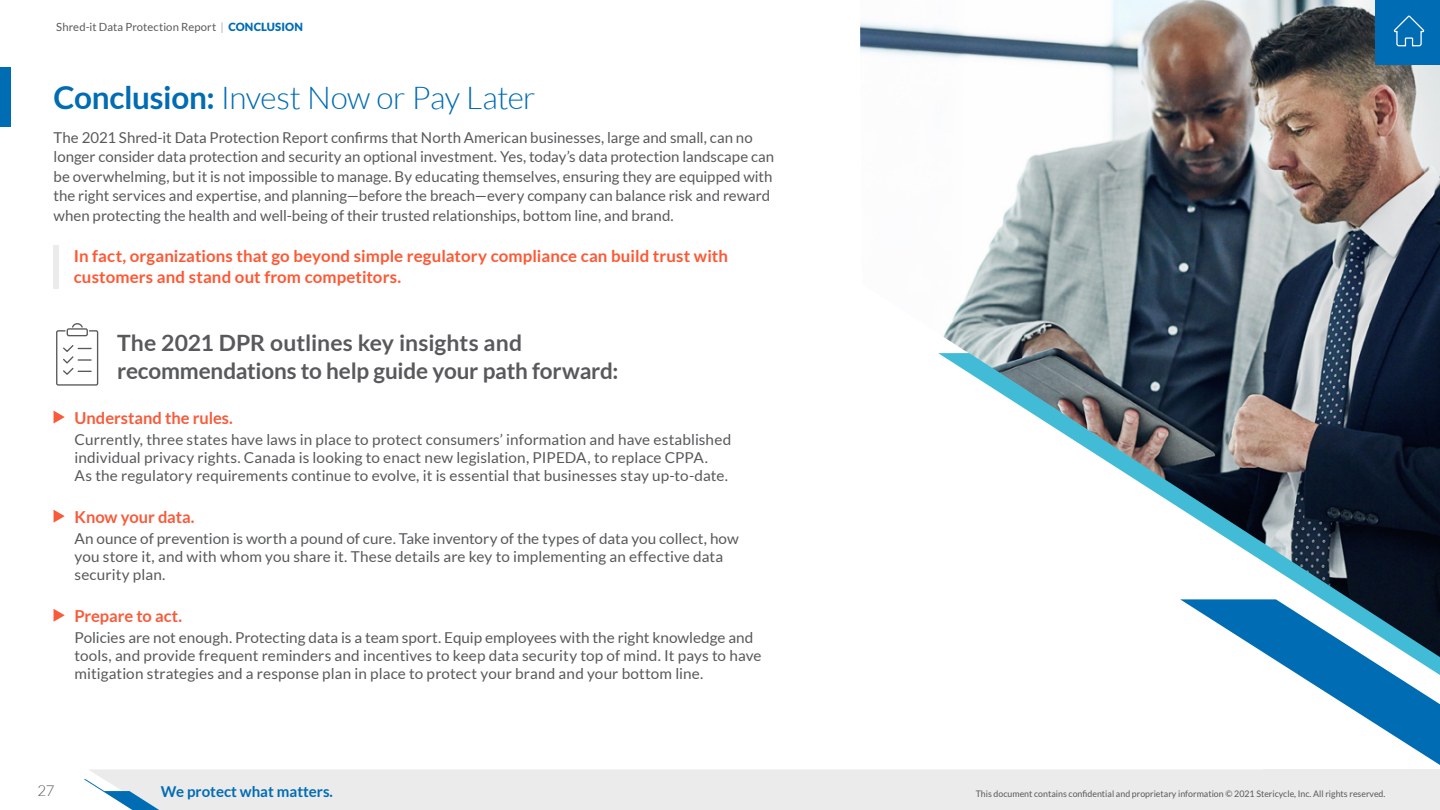
<style>
.page{position:relative;width:1440px;height:810px;background:#fff}
.page>*{position:absolute;margin:0;border:0;box-sizing:border-box;transform-origin:0 0}
.t1{font:300 31.5px "Lato";letter-spacing:-.015em;color:#006cb4}
.t2{font:700 22.5px/28.5px "Lato";letter-spacing:-.005em;color:#58595b}
.t3{font:700 16.5px/21px "Lato";letter-spacing:.01em;color:#ff5733}
.t4{font:700 16.5px "Lato";color:#f85b3a}
.t5{font:15px/18px "Lato";color:#58595b}
.t6{font:700 15px "Lato";color:#006cb4}
.t7{font:300 15px "Lato";color:#58595b}
.t8{font:11.25px "Lato";letter-spacing:.01em;color:#58595b}
.t9{font:9px "Lato";color:#58595b}
.s1{color:#acacad}
.s2{font-weight:900;color:#006cb4}
.s3{font-weight:700}
</style>
<div class="page">
<img style="left:860px;top:0;width:580px;height:353px">
<svg style="left:54px;top:411px;width:11px;height:13px"></svg>
<svg style="left:54px;top:510px;width:11px;height:13px"></svg>
<svg style="left:54px;top:609px;width:11px;height:13px"></svg>
<div style="left:90px;top:770px;width:1350px;height:40px;background:#ebebeb"></div>
<svg style="left:84px;top:779px;width:75px;height:31px"></svg>
<div style="left:0;top:67px;width:11px;height:60px;background:#006cb4"></div>
<div style="left:54px;top:245px;width:5px;height:43px;background:#ebebeb"></div>
<svg style="left:56px;top:323px;width:43px;height:63px"></svg>
<svg style="left:938px;top:353px;width:502px;height:246px"></svg>
<svg style="left:1180px;top:599px;width:260px;height:166px"></svg>
<div style="left:1375px;top:0;width:65px;height:65px;background:#006cb4"></div>
<svg style="left:1393px;top:15px;width:32px;height:32px"></svg>
<p class="t8" style="left:56px;top:20px;width:248px">Shred-it Data Protection Report <span class="s1">|</span> <span class="s2">CONCLUSION</span></p>
<h1 class="t1" style="left:54px;top:81px;width:484px"><span class="s3">Conclusion:</span> Invest Now or Pay Later</h1>
<p class="t5" style="left:54px;top:127px;width:722px;line-height:19.5px">The 2021 Shred-it Data Protection Report confirms that North American businesses, large and small, can no longer consider data protection and security an optional investment. Yes, today’s data protection landscape can be overwhelming, but it is not impossible to manage. By educating themselves, ensuring they are equipped with the right services and expertise, and planning—before the breach—every company can balance risk and reward when protecting the health and well-being of their trusted relationships, bottom line, and brand.</p>
<p class="t3" style="left:74px;top:245px;width:656px">In fact, organizations that go beyond simple regulatory compliance can build trust with customers and stand out from competitors.</p>
<h2 class="t2" style="left:117px;top:328px;width:503px">The 2021 DPR outlines key insights and recommendations to help guide your path forward:</h2>
<p class="t4" style="left:75px;top:408px;width:160px">Understand the rules.</p>
<p class="t5" style="left:75px;top:430px;width:658px">Currently, three states have laws in place to protect consumers’ information and have established individual privacy rights. Canada is looking to enact new legislation, PIPEDA, to replace CPPA.<br>As the regulatory requirements continue to evolve, it is essential that businesses stay up-to-date.</p>
<p class="t4" style="left:75px;top:507px;width:121px">Know your data.</p>
<p class="t5" style="left:75px;top:529px;width:666px">An ounce of prevention is worth a pound of cure. Take inventory of the types of data you collect, how you store it, and with whom you share it. These details are key to implementing an effective data security plan.</p>
<p class="t4" style="left:75px;top:606px;width:109px">Prepare to act.</p>
<p class="t5" style="left:75px;top:628px;width:688px">Policies are not enough. Protecting data is a team sport. Equip employees with the right knowledge and tools, and provide frequent reminders and incentives to keep data security top of mind. It pays to have mitigation strategies and a response plan in place to protect your brand and your bottom line.</p>
<p class="t7" style="left:38px;top:782px;width:18px">27</p>
<p class="t6" style="left:161px;top:783px;width:174px">We protect what matters.</p>
<p class="t9" style="left:975px;top:789px;width:411px">This document contains confidential and proprietary information © 2021 Stericycle, Inc. All rights reserved.</p>
</div>
